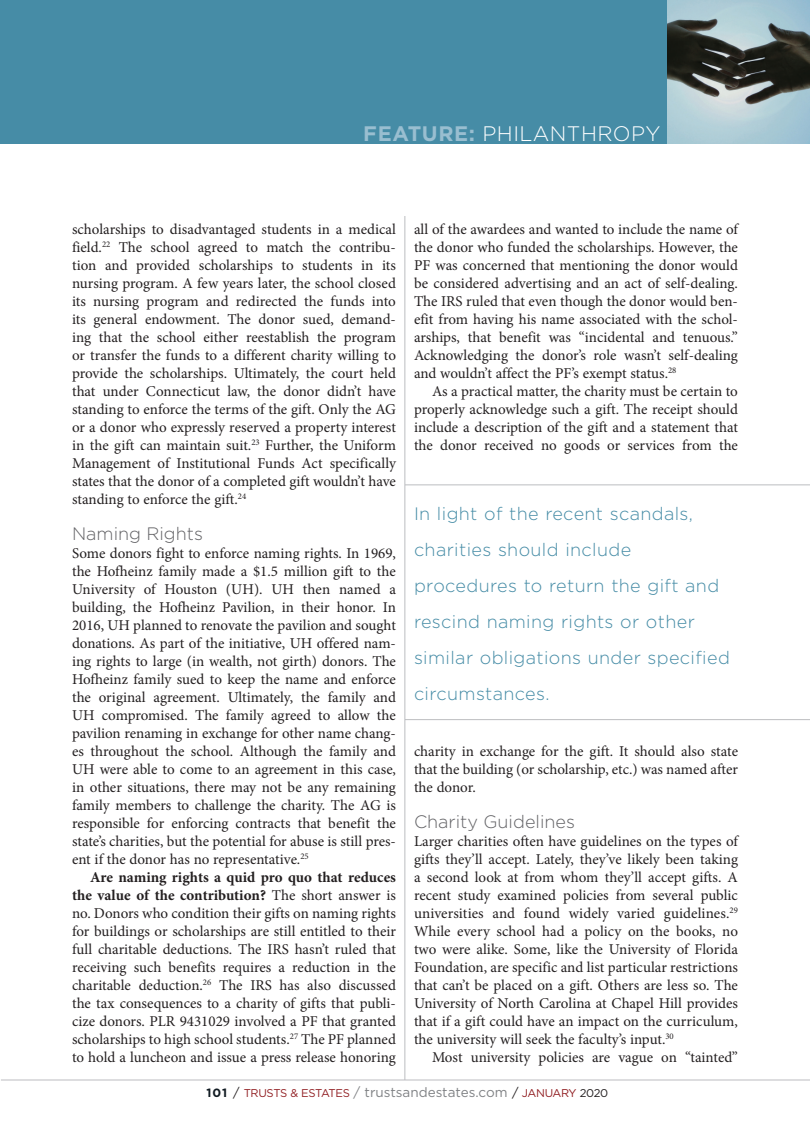
<style>
.page{position:relative;width:810px;height:1134px;background:#fff}
.page>*{position:absolute;margin:0;border:0;box-sizing:border-box;transform-origin:0 0}
.t1{font:300 21px "Gotham";letter-spacing:.02em;color:#fff}
.Callout{font:300 18px/36px "Gotham";letter-spacing:.02em;color:#468ca6}
.Subhead{font:300 18px "Gotham";color:#636366}
.BODY__NO_INDENT{font:15px/18px "Minion Pro";color:#231f20;text-align:justify}
.BODY__Minion{font:15px/18px "Minion Pro";letter-spacing:-.005em;color:#231f20;text-align:justify}
.t2{font:11.25px "Gotham";letter-spacing:-.03em;color:#911f23}
.s1{font-weight:700;color:#99bed0}
.s2{font-weight:700}
.s3{font-weight:700;font-size:12px;color:#101a21}
.s4{font-size:12.75px;color:#231f20}
.s5{font-size:13.5px;color:#808285}
.s6{color:#231f20}
</style>
<div class="page">
<div style="left:0;top:0;width:810px;height:144px;background:#468ca6"></div>
<hr style="left:1px;top:1080px;width:809px;height:1px;background:#bcbdc0">
<hr style="left:405px;top:216px;width:1px;height:864px;background:#bcbdc0">
<hr style="left:405px;top:719px;width:405px;height:1px;background:#bcbdc0">
<hr style="left:405px;top:484px;width:405px;height:1px;background:#bcbdc0">
<img style="left:668px;top:0;width:142px;height:144px">
<p class="t1" style="left:363px;top:121px;width:299px"><span class="s1">FEATURE:</span> PHILANTHROPY</p>
<p class="BODY__NO_INDENT" style="left:72px;top:220px;width:325px">scholarships to disadvantaged students in a medical field.<sup>22</sup> The school agreed to match the contribu&shy;tion and provided scholarships to students in its nursing program. A few years later, the school closed its nursing program and redirected the funds into its general endowment. The donor sued, demand&shy;ing that the school either reestablish the program or transfer the funds to a different charity willing to provide the scholarships. Ultimately, the court held that under Connecticut law, the donor didn’t have standing to enforce the terms of the gift. Only the AG or a donor who expressly reserved a property interest in the gift can maintain suit.<sup>23</sup> Further, the Uniform Management of Institutional Funds Act specifically states that the donor of a completed gift wouldn’t have standing to enforce the gift.<sup>24</sup></p>
<p class="Subhead" style="left:72px;top:522px;width:133px">Naming Rights</p>
<p class="BODY__NO_INDENT" style="left:72px;top:544px;width:326px">Some donors fight to enforce naming rights. In 1969, the Hofheinz family made a $1.5 million gift to the University of Houston (UH). UH then named a building, the Hofheinz Pavilion, in their honor. In 2016, UH planned to renovate the pavilion and sought donations. As part of the initiative, UH offered nam&shy;ing rights to large (in wealth, not girth) donors. The Hofheinz family sued to keep the name and enforce the original agreement. Ultimately, the family and UH compromised. The family agreed to allow the pavilion renaming in exchange for other name chang&shy;es throughout the school. Although the family and UH were able to come to an agreement in this case, in other situations, there may not be any remaining family members to challenge the charity. The AG is responsible for enforcing contracts that benefit the state’s charities, but the potential for abuse is still pres&shy;ent if the donor has no representative.<sup>25</sup></p>
<p class="BODY__Minion" style="left:72px;top:868px;width:326px;text-indent:18px"><span class="s2">Are naming rights a quid pro quo that reduces the value of the contribution?</span> The short answer is no. Donors who condition their gifts on naming rights for buildings or scholarships are still entitled to their full charitable deductions. The IRS hasn’t ruled that receiving such benefits requires a reduction in the charitable deduction.<sup>26</sup> The IRS has also discussed the tax consequences to a charity of gifts that publi&shy;cize donors. PLR 9431029 involved a PF that granted scholarships to high school students.<sup>27</sup> The PF planned to hold a luncheon and issue a press release honoring</p>
<p class="t2" style="left:207px;top:1086px;width:403px"><span class="s3">101</span> <span class="s4">/</span> TRUSTS &amp; ESTATES <span class="s5">/ trustsandestates.com</span> <span class="s4">/</span> JANUARY <span class="s6">2020</span></p>
<p class="BODY__Minion" style="left:414px;top:220px;width:326px">all of the awardees and wanted to include the name of the donor who funded the scholarships. However, the PF was concerned that mentioning the donor would be considered advertising and an act of self-dealing.<br>The IRS ruled that even though the donor would ben&shy;efit from having his name associated with the schol&shy;arships, that benefit was “incidental and tenuous.” Acknowledging the donor’s role wasn’t self-dealing and wouldn’t affect the PF’s exempt status.<sup>28</sup></p>
<p class="BODY__Minion" style="left:414px;top:382px;width:326px;text-indent:18px">As a practical matter, the charity must be certain to properly acknowledge such a gift. The receipt should include a description of the gift and a statement that the donor received no goods or services from the</p>
<p class="Callout" style="left:414px;top:495px;width:317px">In light of the recent scandals, charities should include procedures to return the gift and rescind naming rights or other similar obligations under specified circumstances.</p>
<p class="BODY__Minion" style="left:414px;top:742px;width:326px">charity in exchange for the gift. It should also state that the building (or scholarship, etc.) was named after the donor.</p>
<p class="Subhead" style="left:414px;top:810px;width:162px">Charity Guidelines</p>
<p class="BODY__NO_INDENT" style="left:414px;top:832px;width:326px">Larger charities often have guidelines on the types of gifts they’ll accept. Lately, they’ve likely been taking a second look at from whom they’ll accept gifts. A recent study examined policies from several public universities and found widely varied guidelines.<sup>29<br></sup>While every school had a policy on the books, no two were alike. Some, like the University of Florida Foundation, are specific and list particular restrictions that can’t be placed on a gift. Others are less so. The University of North Carolina at Chapel Hill provides that if a gift could have an impact on the curriculum, the university will seek the faculty’s input.<sup>30</sup></p>
<p class="BODY__Minion" style="left:432px;top:1048px;width:307px">Most university policies are vague on “tainted”</p>
</div>
